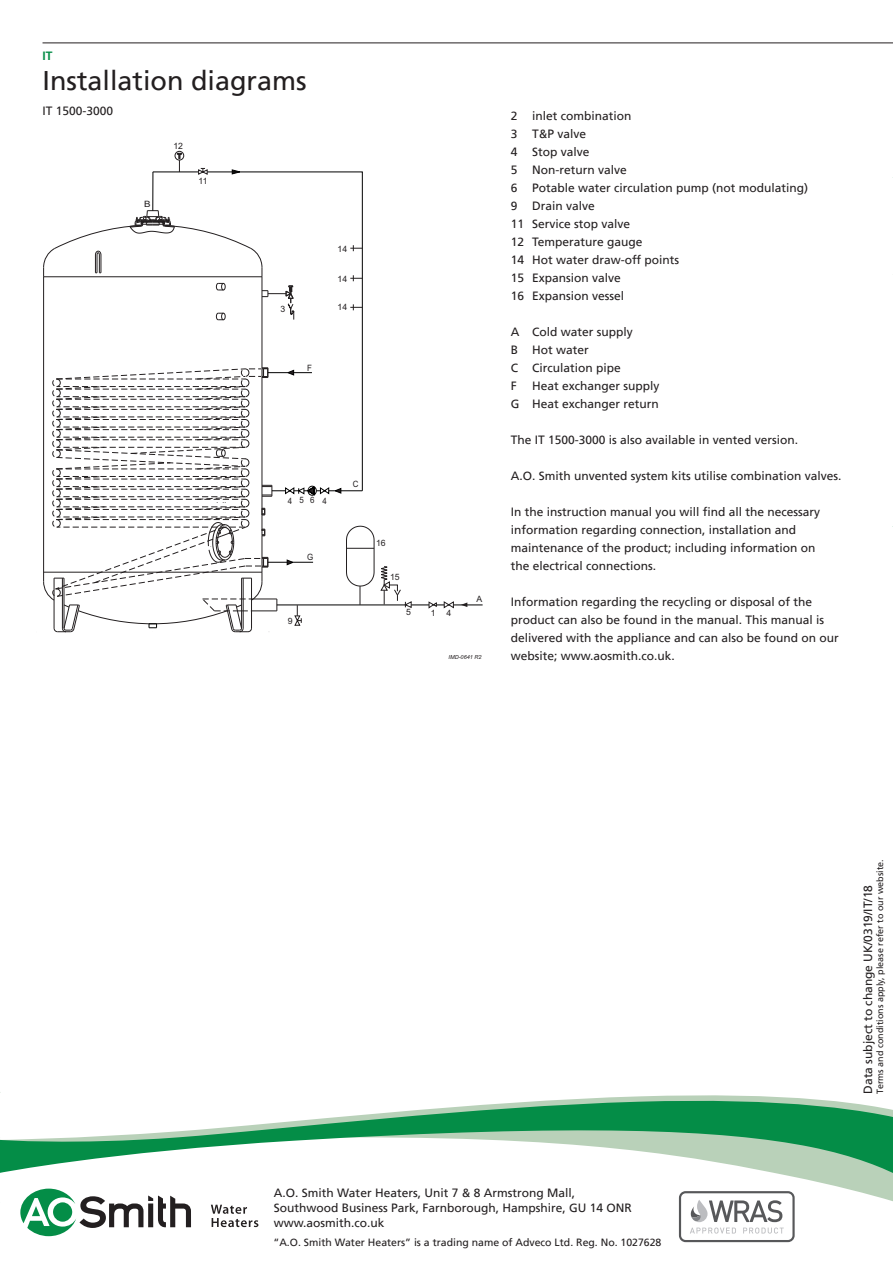
<style>
.page{position:relative;width:893px;height:1263px;background:#fff}
.page>*{position:absolute;margin:0;border:0;box-sizing:border-box;transform-origin:0 0}
.t1{font:27px "Frutiger LT";color:#231f20}
.t2{font:12px/18px "Frutiger LT";color:#231f20}
.t3{font:700 12px "Frutiger LT";color:#048d47}
.t4{font:10.5px "Frutiger LT";color:#231f20}
.t5{font:9px "Frutiger LT";color:#231f20}
.t6{font:8.7px "Arial";color:#231f20}
.t7{font:8.7px "Arial";color:#231f20;scale:.91 1}
.t8{font:8.7px "Arial";color:#231f20;scale:1.11 1}
.t9{font:700 7.35px "Arial";color:#231f20}
.t10{font:italic 5.55px "Arial";color:#231f20}
</style>
<div class="page">
<svg style="left:211px;top:1095px;width:682px;height:118px"></svg>
<svg style="left:0;top:1098px;width:893px;height:99px"></svg>
<svg style="left:20px;top:1188px;width:171px;height:48px"></svg>
<svg style="left:211px;top:1205px;width:47px;height:22px"></svg>
<svg style="left:690px;top:1200px;width:94px;height:33px"></svg>
<div style="left:679px;top:1191px;width:116px;height:51px;border:2px solid #57585a;border-radius:6px"></div>
<svg style="left:43px;top:150px;width:440px;height:483px"></svg>
<hr style="left:43px;top:43px;width:850px;height:1px;background:#231f20">
<p class="t3" style="left:43px;top:49px;width:12px">IT</p>
<h1 class="t1" style="left:43px;top:65px;width:266px">Installation diagrams</h1>
<p class="t2" style="left:43px;top:102px;width:72px">IT 1500-3000</p>
<p class="t8" style="left:144px;top:198px;width:7px">B</p>
<p class="t6" style="left:173px;top:140px;width:11px">12</p>
<p class="t9" style="left:177px;top:151px;width:6px">T</p>
<p class="t6" style="left:198px;top:175px;width:11px">11</p>
<p class="t6" style="left:280px;top:303px;width:6px">3</p>
<p class="t7" style="left:307px;top:362px;width:7px">F</p>
<p class="t6" style="left:338px;top:243px;width:11px">14</p>
<p class="t6" style="left:338px;top:273px;width:11px">14</p>
<p class="t6" style="left:338px;top:302px;width:11px">14</p>
<p class="t7" style="left:288px;top:495px;width:44px">4564</p>
<p class="t7" style="left:307px;top:551px;width:8px">G</p>
<p class="t6" style="left:288px;top:615px;width:6px">9</p>
<p class="t7" style="left:353px;top:478px;width:8px">C</p>
<p class="t6" style="left:376px;top:537px;width:11px">16</p>
<p class="t6" style="left:390px;top:571px;width:11px">15</p>
<p class="t6" style="left:406px;top:606px;width:6px">5</p>
<p class="t6" style="left:431px;top:607px;width:22px">1 4</p>
<p class="t6" style="left:477px;top:593px;width:7px">A</p>
<p class="t10" style="left:448px;top:654px;width:35px">IMD-0641 R2</p>
<p class="t2" style="left:511px;top:107px;width:299px">2 inlet combination<br>3 T&amp;P valve<br>4 Stop valve<br>5 Non-return valve<br>6 Potable water circulation pump (not modulating)<br>9 Drain valve<br>11 Service stop valve<br>12 Temperature gauge<br>14 Hot water draw-off points<br>15 Expansion valve<br>16 Expansion vessel</p>
<p class="t2" style="left:511px;top:323px;width:123px">A Cold water supply<br>B Hot water<br>C Circulation pipe<br>F</p>
<p class="t2" style="left:511px;top:377px;width:150px;text-align:right">Heat exchanger supply<br>G Heat exchanger return</p>
<p class="t2" style="left:511px;top:431px;width:289px">The IT 1500-3000 is also available in vented version.</p>
<p class="t2" style="left:511px;top:467px;width:332px">A.O. Smith unvented system kits utilise combination valves.</p>
<p class="t2" style="left:511px;top:503px;width:311px">In the instruction manual you will find all the necessary information regarding connection, installation and maintenance of the product; including information on the electrical connections.</p>
<p class="t2" style="left:511px;top:593px;width:330px">Information regarding the recycling or disposal of the product can also be found in the manual. This manual is delivered with the appliance and can also be found on our website; www.aosmith.co.uk.</p>
<p class="t2" style="left:274px;top:1185px;width:360px;line-height:15px">A.O. Smith Water Heaters, Unit 7 &amp; 8 Armstrong Mall,<br>Southwood Business Park, Farnborough, Hampshire, GU 14 ONR www.aosmith.co.uk</p>
<p class="t4" style="left:274px;top:1236px;width:389px">“A.O. Smith Water Heaters” is a trading name of Adveco Ltd. Reg. No. 1027628</p>
<p class="t5" style="left:875px;top:1094px;width:236px;rotate:-90deg">Terms and conditions apply, please refer to our website.</p>
<p class="t2" style="left:859px;top:1094px;width:210px;rotate:-90deg">Data subject to change UK/0319/IT/18</p>
</div>
